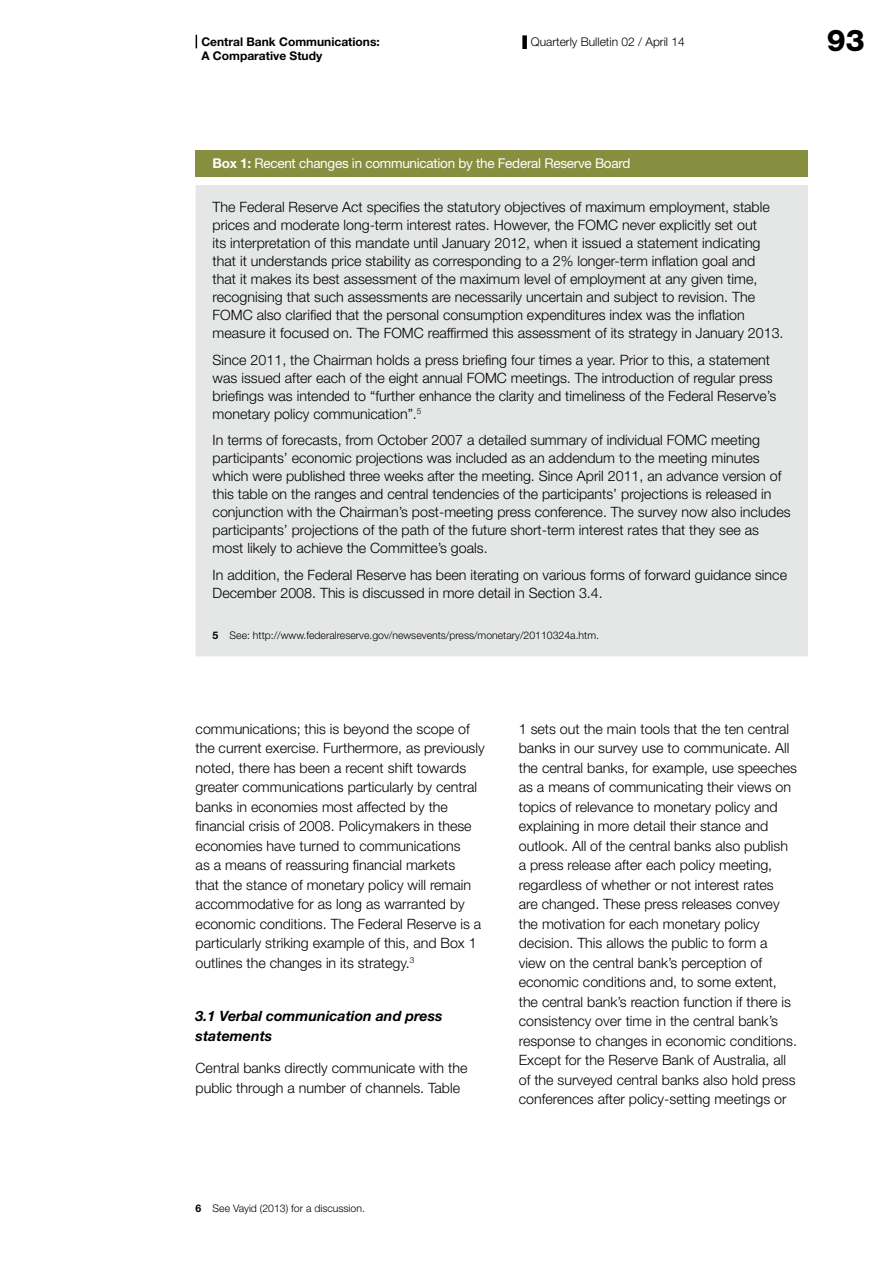
<style>
.page{position:relative;width:893px;height:1263px;background:#fff}
.page>*{position:absolute;margin:0;border:0;box-sizing:border-box;transform-origin:0 0}
.t1{font:800 30px "Helvetica Neue LT Std";color:#000}
.t2{font:300 14.25px/19.5px "Helvetica Neue LT Std";color:#000}
.t3{font:italic 700 14.25px/19.5px "Helvetica Neue LT Std";color:#000}
.t4{font:13.5px "Helvetica Neue LT Std";letter-spacing:-.02em;color:#fff}
.t5{font:700 12px/14.4px "Helvetica Neue LT Std";color:#000}
.t6{font:300 12px "Helvetica Neue LT Std";color:#000}
.t7{font:300 10.5px "Helvetica Neue LT Std";color:#000}
.s1{font-weight:700}
</style>
<div class="page">
<svg style="left:196px;top:35px;width:1px;height:13px"></svg>
<div style="left:522px;top:35px;width:5px;height:14px;background:#000"></div>
<div style="left:196px;top:150px;width:612px;height:27px;background:#868e40"></div>
<div style="left:196px;top:185px;width:612px;height:471px;background:#e5e6e6"></div>
<p class="t5" style="left:201px;top:34px;width:180px">Central Bank Communications:<br>A Comparative Study</p>
<p class="t6" style="left:531px;top:34px;width:156px">Quarterly Bulletin 02 / April 14</p>
<h1 class="t1" style="left:827px;top:23px;width:39px">93</h1>
<p class="t4" style="left:213px;top:155px;width:419px"><span class="s1">Box 1:</span> Recent changes in communication by the Federal Reserve Board</p>
<p class="t2" style="left:213px;top:198px;width:572px;line-height:18px">The Federal Reserve Act specifies the statutory objectives of maximum employment, stable prices and moderate long-term interest rates. However, the FOMC never explicitly set out<br>its interpretation of this mandate until January 2012, when it issued a statement indicating that it understands price stability as corresponding to a 2% longer-term inflation goal and<br>that it makes its best assessment of the maximum level of employment at any given time, recognising that such assessments are necessarily uncertain and subject to revision. The FOMC also clarified that the personal consumption expenditures index was the inflation measure it focused on. The FOMC reaffirmed this assessment of its strategy in January 2013.</p>
<p class="t2" style="left:213px;top:350px;width:565px;line-height:18px">Since 2011, the Chairman holds a press briefing four times a year. Prior to this, a statement was issued after each of the eight annual FOMC meetings. The introduction of regular press briefings was intended to “further enhance the clarity and timeliness of the Federal Reserve’s monetary policy communication”.<sup>5</sup></p>
<p class="t2" style="left:213px;top:431px;width:580px;line-height:18px">In terms of forecasts, from October 2007 a detailed summary of individual FOMC meeting participants’ economic projections was included as an addendum to the meeting minutes which were published three weeks after the meeting. Since April 2011, an advance version of this table on the ranges and central tendencies of the participants’ projections is released in conjunction with the Chairman’s post-meeting press conference. The survey now also includes participants’ projections of the path of the future short-term interest rates that they see as most likely to achieve the Committee’s goals.</p>
<p class="t2" style="left:213px;top:565px;width:576px;line-height:18px">In addition, the Federal Reserve has been iterating on various forms of forward guidance since<br>December 2008. This is discussed in more detail in Section 3.4.</p>
<p class="t7" style="left:213px;top:629px;width:388px"><span class="s1">5</span> See: http://www.federalreserve.gov/newsevents/press/monetary/20110324a.htm.</p>
<p class="t2" style="left:196px;top:719px;width:291px">communications; this is beyond the scope of the current exercise. Furthermore, as previously noted, there has been a recent shift towards greater communications particularly by central banks in economies most affected by the financial crisis of 2008. Policymakers in these economies have turned to communications<br>as a means of reassuring financial markets<br>that the stance of monetary policy will remain accommodative for as long as warranted by economic conditions. The Federal Reserve is a particularly striking example of this, and Box 1 outlines the changes in its strategy.<sup>3</sup></p>
<p class="t3" style="left:196px;top:1006px;width:248px">3.1 Verbal communication and press statements</p>
<p class="t2" style="left:196px;top:1058px;width:273px">Central banks directly communicate with the public through a number of channels. Table</p>
<p class="t2" style="left:519px;top:719px;width:280px">1 sets out the main tools that the ten central banks in our survey use to communicate. All the central banks, for example, use speeches as a means of communicating their views on topics of relevance to monetary policy and explaining in more detail their stance and outlook. All of the central banks also publish a press release after each policy meeting, regardless of whether or not interest rates<br>are changed. These press releases convey the motivation for each monetary policy decision. This allows the public to form a view on the central bank’s perception of economic conditions and, to some extent, the central bank’s reaction function if there is consistency over time in the central bank’s response to changes in economic conditions.<br>Except for the Reserve Bank of Australia, all of the surveyed central banks also hold press conferences after policy-setting meetings or</p>
<p class="t7" style="left:196px;top:1202px;width:171px"><span class="s1">6</span> See Vayid (2013) for a discussion.</p>
</div>
